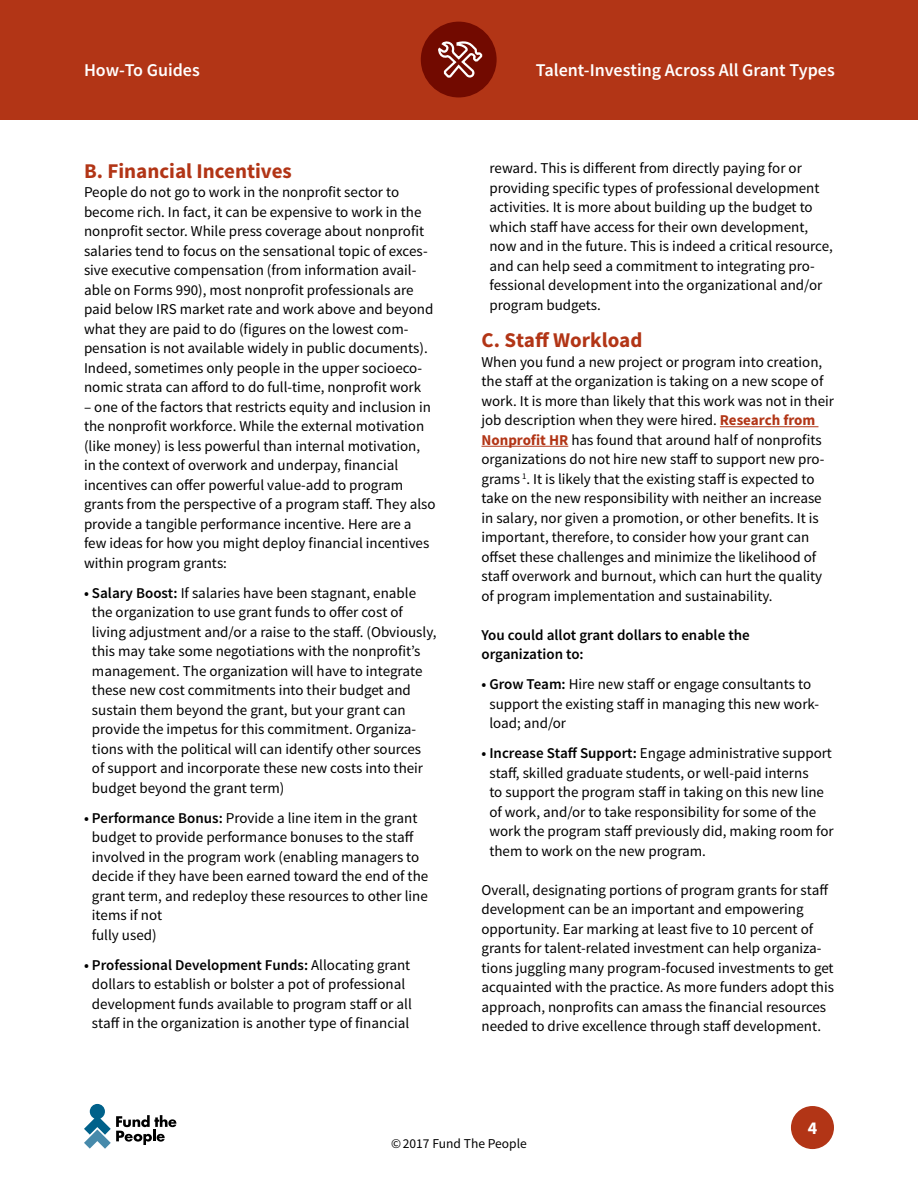
<style>
.page{position:relative;width:918px;height:1188px;background:#fff}
.page>*{position:absolute;margin:0;border:0;box-sizing:border-box;transform-origin:0 0}
.t1{font:700 21px "Source Sans Pro";color:#b23516}
.t2{font:600 18px "Source Sans Pro";color:#fff}
.t3{font:700 18px "Source Sans Pro";color:#fff}
.t4{font:15px/19.5px "Source Sans Pro";color:#000}
.t5{font:600 15px/19.5px "Source Sans Pro";color:#000}
.t6{font:13.5px "Source Sans Pro";color:#000}
.s1{font-weight:600}
.s2{font-weight:700;color:#b23516}
</style>
<div class="page">
<div style="left:791px;top:1106px;width:43px;height:43px;background:#b23516;border-radius:50%"></div>
<svg style="left:84px;top:1104px;width:92px;height:45px"></svg>
<div style="left:0;top:0;width:918px;height:119px;background:#b23516"></div>
<div style="left:421px;top:22px;width:76px;height:75px;background:#720a00;border-radius:50%"></div>
<svg style="left:438px;top:41px;width:45px;height:36px"></svg>
<hr style="left:720px;top:426px;width:98px;height:1px;background:#b23516">
<hr style="left:482px;top:446px;width:86px;height:1px;background:#b23516">
<p class="t2" style="left:84px;top:58px;width:117px">How-To Guides</p>
<p class="t2" style="left:536px;top:58px;width:300px">Talent-Investing Across All Grant Types</p>
<h1 class="t1" style="left:84px;top:157px;width:209px">B. Financial Incentives</h1>
<p class="t4" style="left:84px;top:183px;width:351px">People do not go to work in the nonprofit sector to become rich. In fact, it can be expensive to work in the nonprofit sector. While press coverage about nonprofit salaries tend to focus on the sensational topic of exces&shy;sive executive compensation (from information avail&shy;able on Forms 990), most nonprofit professionals are paid below IRS market rate and work above and beyond what they are paid to do (figures on the lowest com&shy;pensation is not available widely in public documents).<br>Indeed, sometimes only people in the upper socioeco&shy;nomic strata can afford to do full-time, nonprofit work</p>
<p class="t4" style="left:84px;top:397px;width:353px">– one of the factors that restricts equity and inclusion in the nonprofit workforce. While the external motivation (like money) is less powerful than internal motivation, in the context of overwork and underpay, financial incentives can offer powerful value-add to program grants from the perspective of a program staff. They also provide a tangible performance incentive. Here are a few ideas for how you might deploy financial incentives within program grants:</p>
<p class="t4" style="left:92px;top:583px;width:346px;text-indent:-8px"><span class="s1">• Salary Boost:</span> If salaries have been stagnant, enable the organization to use grant funds to offer cost of living adjustment and/or a raise to the staff. (Obviously, this may take some negotiations with the nonprofit’s management. The organization will have to integrate these new cost commitments into their budget and sustain them beyond the grant, but your grant can provide the impetus for this commitment. Organiza&shy;tions with the political will can identify other sources of support and incorporate these new costs into their budget beyond the grant term)</p>
<p class="t4" style="left:92px;top:808px;width:338px;text-indent:-8px"><span class="s1">• Performance Bonus:</span> Provide a line item in the grant budget to provide performance bonuses to the staff involved in the program work (enabling managers to decide if they have been earned toward the end of the grant term, and redeploy these resources to other line items if not<br>fully used)</p>
<p class="t4" style="left:84px;top:955px;width:329px;text-align:center"><span class="s1">• Professional Development Funds:</span> Allocating grant dollars to establish or bolster a pot of professional development funds available to program staff or all staff in the organization is another type of financial</p>
<p class="t4" style="left:489px;top:159px;width:345px">reward. This is different from directly paying for or providing specific types of professional development activities. It is more about building up the budget to which staff have access for their own development, now and in the future. This is indeed a critical resource, and can help seed a commitment to integrating pro&shy;fessional development into the organizational and/or program budgets.</p>
<h1 class="t1" style="left:482px;top:327px;width:162px">C. Staff Workload</h1>
<p class="t4" style="left:482px;top:352px;width:354px">When you fund a new project or program into creation, the staff at the organization is taking on a new scope of work. It is more than likely that this work was not in their job description when they were hired. <span class="s2">Research from Nonprofit HR</span> has found that around half of nonprofits organizations do not hire new staff to support new pro&shy;grams <sup>1</sup>. It is likely that the existing staff is expected to take on the new responsibility with neither an increase in salary, nor given a promotion, or other benefits. It is important, therefore, to consider how your grant can offset these challenges and minimize the likelihood of staff overwork and burnout, which can hurt the quality of program implementation and sustainability.</p>
<p class="t5" style="left:482px;top:625px;width:270px">You could allot grant dollars to enable the organization to:</p>
<p class="t4" style="left:489px;top:675px;width:331px;text-indent:-8px"><span class="s1">• Grow Team:</span> Hire new staff or engage consultants to support the existing staff in managing this new work&shy;load; and/or</p>
<p class="t4" style="left:489px;top:744px;width:346px;text-indent:-8px"><span class="s1">• Increase Staff Support:</span> Engage administrative support staff, skilled graduate students, or well-paid interns<br>to support the program staff in taking on this new line of work, and/or to take responsibility for some of the work the program staff previously did, making room for them to work on the new program.</p>
<p class="t4" style="left:482px;top:880px;width:354px">Overall, designating portions of program grants for staff development can be an important and empowering opportunity. Ear marking at least five to 10 percent of grants for talent-related investment can help organiza&shy;tions juggling many program-focused investments to get acquainted with the practice. As more funders adopt this approach, nonprofits can amass the financial resources needed to drive excellence through staff development.</p>
<p class="t3" style="left:808px;top:1117px;width:11px">4</p>
<p class="t6" style="left:391px;top:1135px;width:137px">©2017 Fund The People</p>
</div>
